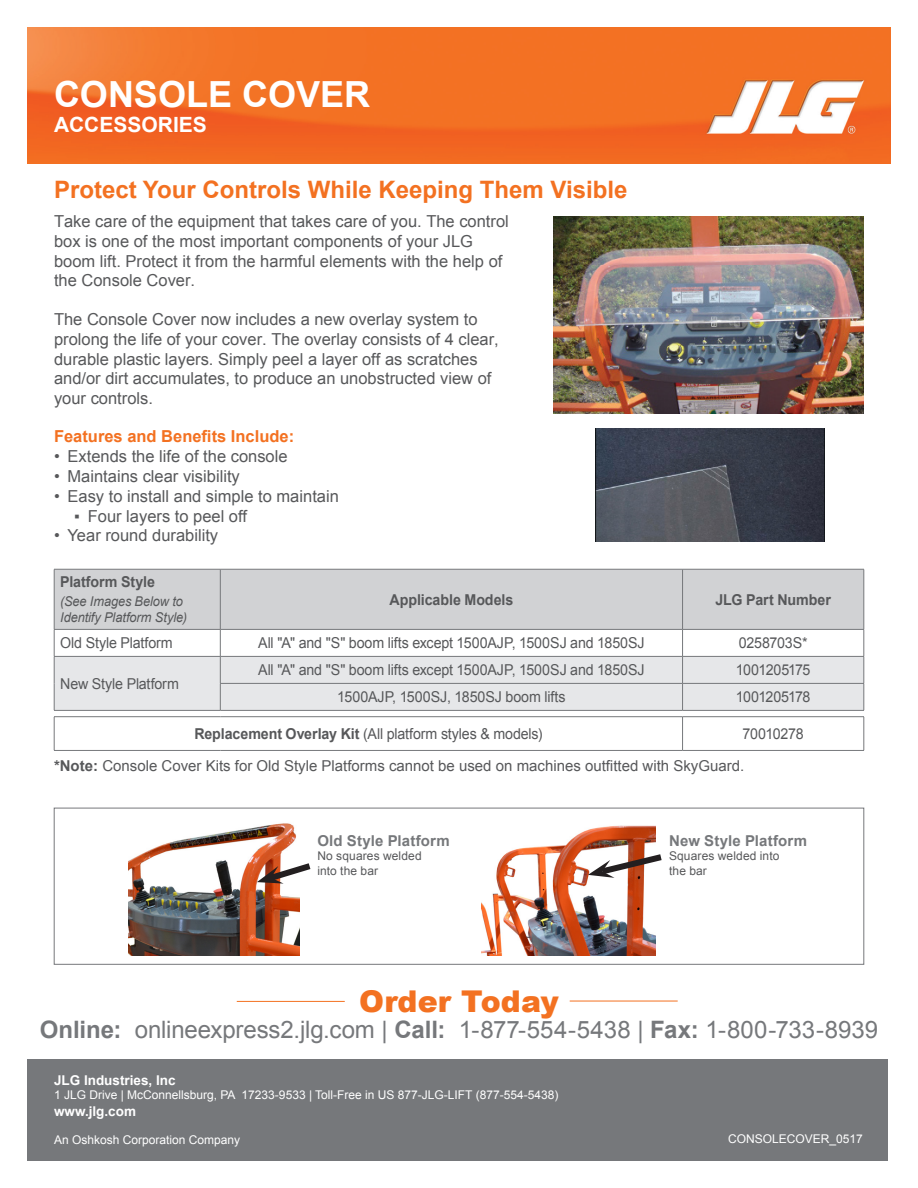
<style>
.page{position:relative;width:918px;height:1188px;background:#fff}
.page>*{position:absolute;margin:0;border:0;box-sizing:border-box;transform-origin:0 0}
.t1{font:700 36px "Arial";color:#fff}
.jlg-COLOR_text{font:900 30px "Arial";color:#f37121}
.jlg-COLOR_text-2{font:24px "Arial";letter-spacing:-.005em;color:#76787b}
.t2{font:700 24px "Arial";color:#f37121}
.t3{font:700 21px "Arial";color:#fff}
.jlg-COLOR_text-3{font:16.5px/19.8px "Arial";color:#57585a}
.Bullets{font:700 16.5px "Arial";color:#f37121}
.jlg-COLOR_text-4{font:15px "Arial";color:#57585a;scale:.95 1}
.jlg-COLOR_text-5{font:15px "Arial";color:#57585a}
.jlg-COLOR_text-6{font:700 15px "Arial";letter-spacing:-.005em;color:#57585a;scale:.95 1}
.jlg-COLOR_text-7{font:700 15px "Arial";letter-spacing:.01em;color:#76787b}
.jlg-COLOR_text-8{font:15px "Arial";letter-spacing:-.04em;color:#57585a;scale:.95 1}
.jlg-COLOR_text-9{font:15px "Arial";letter-spacing:-.025em;color:#57585a;scale:.95 1}
.jlg-COLOR_text-10{font:italic 13.5px/16.5px "Arial";letter-spacing:-.01em;color:#57585a;scale:.95 1}
.t4{font:700 13.5px "Arial";color:#fff}
.t5{font:12px "Arial";color:#fff}
.jlg-COLOR_text-11{font:12px/15px "Arial";letter-spacing:.01em;color:#57585a}
.s1{font-weight:700}
</style>
<div class="page">
<div style="left:54px;top:808px;width:810px;height:156px;border:1px solid #76787b"></div>
<img style="left:27px;top:27px;width:864px;height:136px">
<hr style="left:570px;top:1001px;width:108px;height:1px;background:#f37121">
<hr style="left:237px;top:1001px;width:108px;height:1px;background:#f37121">
<div style="left:27px;top:1059px;width:861px;height:102px;background:#76787b"></div>
<div style="left:55px;top:570px;width:809px;height:59px;background:#d1d2d4"></div>
<div style="left:55px;top:657px;width:809px;height:53px;background:#e6e7e9"></div>
<hr style="left:54px;top:569px;width:166px;height:1px;background:#76787b">
<hr style="left:54px;top:569px;width:1px;height:60px;background:#76787b">
<hr style="left:220px;top:569px;width:463px;height:1px;background:#76787b">
<hr style="left:220px;top:569px;width:1px;height:60px;background:#76787b">
<hr style="left:683px;top:569px;width:181px;height:1px;background:#76787b">
<hr style="left:682px;top:569px;width:1px;height:60px;background:#76787b">
<hr style="left:864px;top:569px;width:1px;height:60px;background:#76787b">
<hr style="left:54px;top:629px;width:166px;height:1px;background:#76787b">
<hr style="left:220px;top:629px;width:463px;height:1px;background:#76787b">
<hr style="left:683px;top:629px;width:181px;height:1px;background:#76787b">
<hr style="left:54px;top:656px;width:166px;height:1px;background:#76787b">
<hr style="left:220px;top:656px;width:463px;height:1px;background:#76787b">
<hr style="left:683px;top:656px;width:181px;height:1px;background:#76787b">
<svg style="left:54px;top:630px;width:1px;height:80px"></svg>
<hr style="left:220px;top:683px;width:463px;height:1px;background:#76787b">
<svg style="left:220px;top:630px;width:1px;height:80px"></svg>
<hr style="left:683px;top:683px;width:181px;height:1px;background:#76787b">
<svg style="left:682px;top:630px;width:1px;height:80px"></svg>
<svg style="left:864px;top:630px;width:1px;height:80px"></svg>
<hr style="left:54px;top:710px;width:166px;height:1px;background:#76787b">
<hr style="left:220px;top:710px;width:463px;height:1px;background:#76787b">
<hr style="left:683px;top:710px;width:181px;height:1px;background:#76787b">
<hr style="left:54px;top:716px;width:166px;height:1px;background:#76787b">
<hr style="left:54px;top:717px;width:1px;height:33px;background:#76787b">
<hr style="left:220px;top:716px;width:463px;height:1px;background:#76787b">
<hr style="left:54px;top:750px;width:166px;height:1px;background:#76787b">
<hr style="left:220px;top:750px;width:463px;height:1px;background:#76787b">
<hr style="left:683px;top:716px;width:181px;height:1px;background:#76787b">
<hr style="left:682px;top:717px;width:1px;height:33px;background:#76787b">
<hr style="left:864px;top:717px;width:1px;height:33px;background:#76787b">
<hr style="left:683px;top:750px;width:181px;height:1px;background:#76787b">
<img style="left:128px;top:823px;width:171px;height:133px">
<svg style="left:257px;top:859px;width:54px;height:26px"></svg>
<img style="left:482px;top:825px;width:173px;height:131px">
<svg style="left:588px;top:850px;width:74px;height:29px"></svg>
<img style="left:553px;top:216px;width:311px;height:198px">
<img style="left:596px;top:429px;width:229px;height:112px">
<p class="t1" style="left:54px;top:71px;width:318px">CONSOLE COVER</p>
<p class="t3" style="left:54px;top:111px;width:154px">ACCESSORIES</p>
<p class="t2" style="left:54px;top:174px;width:575px">Protect Your Controls While Keeping Them Visible</p>
<p class="jlg-COLOR_text-3" style="left:54px;top:211px;width:456px">Take care of the equipment that takes care of you. The control box is one of the most important components of your JLG boom lift. Protect it from the harmful elements with the help of the Console Cover.</p>
<p class="jlg-COLOR_text-3" style="left:54px;top:310px;width:446px">The Console Cover now includes a new overlay system to prolong the life of your cover. The overlay consists of 4 clear, durable plastic layers. Simply peel a layer off as scratches and/or dirt accumulates, to produce an unobstructed view of your controls.</p>
<p class="Bullets" style="left:54px;top:426px;width:242px">Features and Benefits Include:</p>
<p class="jlg-COLOR_text-3" style="left:54px;top:447px;width:235px">• Extends the life of the console</p>
<p class="jlg-COLOR_text-3" style="left:54px;top:467px;width:187px">• Maintains clear visibility</p>
<p class="jlg-COLOR_text-3" style="left:54px;top:486px;width:286px">• Easy to install and simple to maintain</p>
<p class="jlg-COLOR_text-3" style="left:74px;top:506px;width:174px">▪ Four layers to peel off</p>
<p class="jlg-COLOR_text-3" style="left:54px;top:526px;width:166px">• Year round durability</p>
<p class="jlg-COLOR_text-6" style="left:60px;top:572px;width:101px">Platform Style</p>
<p class="jlg-COLOR_text-10" style="left:60px;top:593px;width:135px">(See Images Below to<br>Identify Platform Style)</p>
<p class="jlg-COLOR_text-6" style="left:390px;top:590px;width:132px">Applicable Models</p>
<p class="jlg-COLOR_text-6" style="left:715px;top:590px;width:123px">JLG Part Number</p>
<p class="jlg-COLOR_text-4" style="left:60px;top:633px;width:120px">Old Style Platform</p>
<p class="jlg-COLOR_text-4" style="left:258px;top:633px;width:408px">All "A" and "S" boom lifts except 1500AJP, 1500SJ and 1850SJ</p>
<p class="jlg-COLOR_text-4" style="left:739px;top:633px;width:74px">0258703S*</p>
<p class="jlg-COLOR_text-4" style="left:60px;top:674px;width:127px">New Style Platform</p>
<p class="jlg-COLOR_text-4" style="left:258px;top:660px;width:408px">All "A" and "S" boom lifts except 1500AJP, 1500SJ and 1850SJ</p>
<p class="jlg-COLOR_text-8" style="left:736px;top:660px;width:80px">1001205175</p>
<p class="jlg-COLOR_text-4" style="left:337px;top:687px;width:242px">1500AJP, 1500SJ, 1850SJ boom lifts</p>
<p class="jlg-COLOR_text-8" style="left:736px;top:687px;width:80px">1001205178</p>
<p class="jlg-COLOR_text-4" style="left:194px;top:724px;width:368px"><span class="s1">Replacement Overlay Kit</span> (All platform styles &amp; models)</p>
<p class="jlg-COLOR_text-9" style="left:743px;top:724px;width:66px">70010278</p>
<p class="jlg-COLOR_text-5" style="left:54px;top:756px;width:692px"><span class="s1">*Note:</span> Console Cover Kits for Old Style Platforms cannot be used on machines outfitted with SkyGuard.</p>
<p class="jlg-COLOR_text-7" style="left:317px;top:831px;width:134px">Old Style Platform</p>
<p class="jlg-COLOR_text-11" style="left:317px;top:848px;width:106px">No squares welded into the bar</p>
<p class="jlg-COLOR_text-7" style="left:669px;top:831px;width:139px">New Style Platform</p>
<p class="jlg-COLOR_text-11" style="left:669px;top:848px;width:112px">Squares welded into the bar</p>
<p class="jlg-COLOR_text" style="left:359px;top:979px;width:201px">Order Today</p>
<p class="jlg-COLOR_text-2" style="left:40px;top:1014px;width:840px"><span class="s1">Online:</span> onlineexpress2.jlg.com | <span class="s1">Call:</span> 1-877-554-5438 | <span class="s1">Fax:</span> 1-800-733-8939</p>
<p class="t4" style="left:54px;top:1071px;width:123px">JLG Industries, Inc</p>
<p class="t5" style="left:54px;top:1087px;width:506px">1 JLG Drive | McConnellsburg, PA 17233-9533 | Toll-Free in US 877-JLG-LIFT (877-554-5438)</p>
<p class="t4" style="left:54px;top:1102px;width:84px">www.jlg.com</p>
<p class="t5" style="left:54px;top:1132px;width:188px">An Oshkosh Corporation Company</p>
<p class="t5" style="left:728px;top:1131px;width:136px">CONSOLECOVER_0517</p>
</div>
